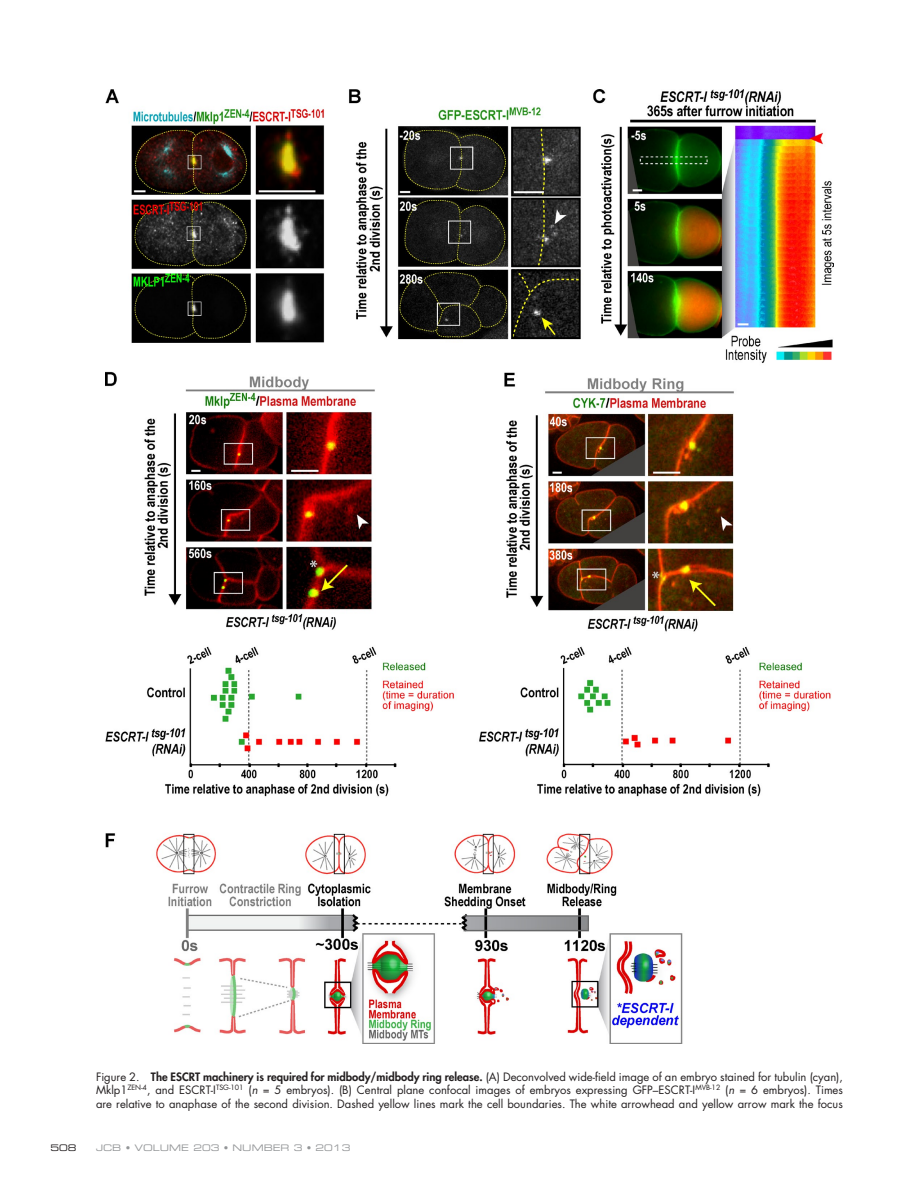
<style>
.page{position:relative;width:918px;height:1188px;background:#fff}
.page>*{position:absolute;margin:0;border:0;box-sizing:border-box;transform-origin:0 0}
.t1{font:11.25px/13.5px "Futura Std";color:#231f20;text-align:justify}
.t2{font:9px "Eurostile LT Std Ex 2";color:#949698}
.t3{font:9px "Eurostile LT Std Ex 2";color:#231f20}
.s1{font-weight:800}
.s2{font-style:italic}
</style>
<div class="page">
<img style="left:105px;top:90px;width:728px;height:954px">
<p class="t1" style="left:96px;top:1070px;width:748px">Figure 2. <span class="s1">The ESCRT machinery is required for midbody/midbody ring release.</span> (A) Deconvolved wide-field image of an embryo stained for tubulin (cyan), Mklp1<sup>ZEN-4</sup>, and ESCRT-I<sup>TSG-101</sup> (<span class="s2">n</span> = 5 embryos). (B) Central plane confocal images of embryos expressing GFP–ESCRT-I<sup>MVB-12</sup> (<span class="s2">n</span> = 6 embryos). Times are relative to anaphase of the second division. Dashed yellow lines mark the cell boundaries. The white arrowhead and yellow arrow mark the focus</p>
<p class="t3" style="left:50px;top:1142px;width:28px">508</p>
<p class="t2" style="left:96px;top:1142px;width:256px">JCB • VOLUME 203 • NUMBER 3 • 2013</p>
</div>
